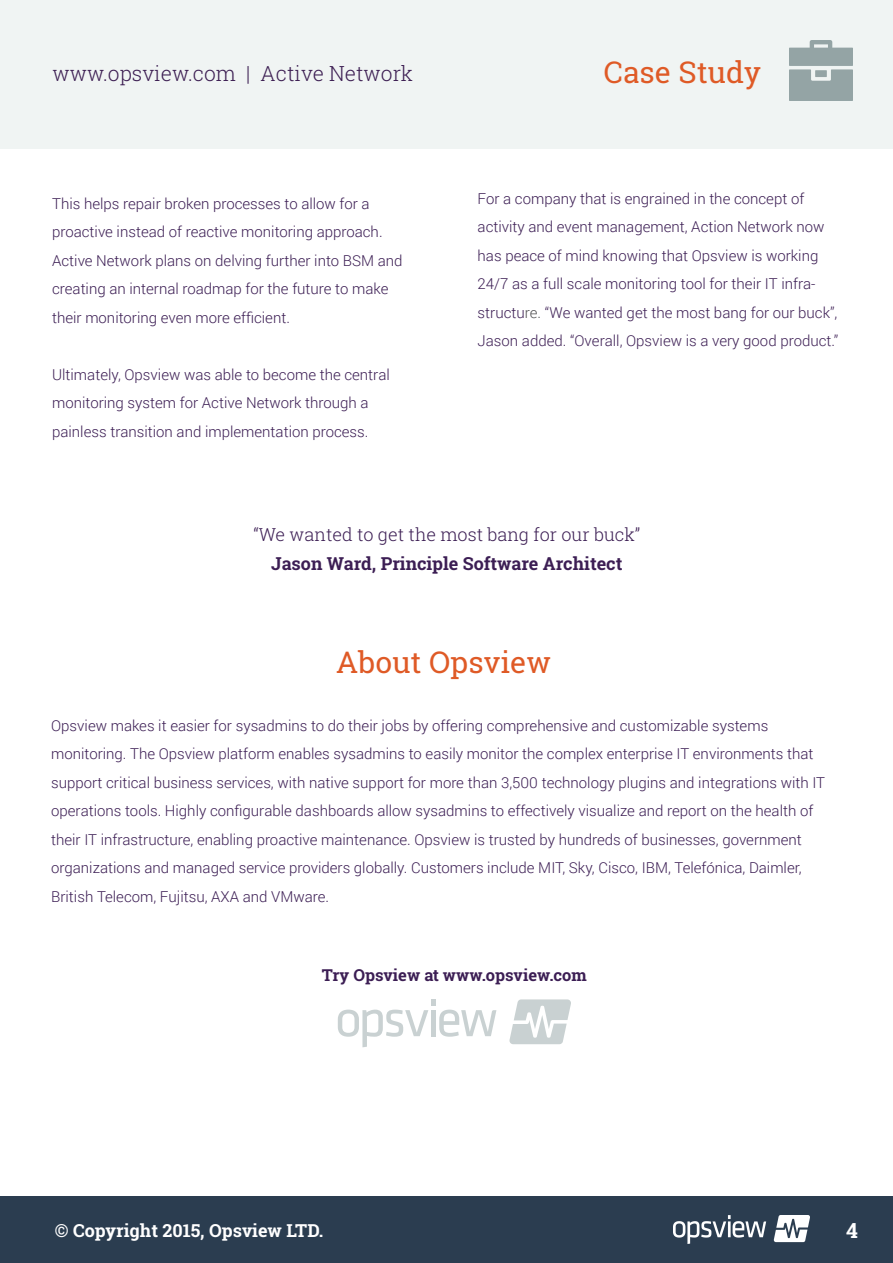
<style>
.page{position:relative;width:893px;height:1263px;background:#fff}
.page>*{position:absolute;margin:0;border:0;box-sizing:border-box;transform-origin:0 0}
.t1{font:30px "Roboto Slab";color:#df5a26}
.t2{font:300 21px "Roboto Slab";color:#3d1f53}
.t3{font:700 21px "Roboto Slab";color:#fff}
.t4{font:300 18px "Roboto Slab";color:#3c1e54}
.t5{font:700 18px "Roboto Slab";color:#3c1e54}
.t6{font:700 18px "Roboto Slab";color:#fff}
.t7{font:700 16.5px "Roboto Slab";color:#3c1e54}
.t8{font:300 15px/28.5px "Roboto";color:#3c1e54}
.s1{color:#525254}
.s2{color:#3e2055}
</style>
<div class="page">
<div style="left:0;top:1196px;width:893px;height:67px;background:#2b3d50"></div>
<img style="left:674px;top:1215px;width:136px;height:28px">
<div style="left:0;top:0;width:893px;height:149px;background:#f0f4f3"></div>
<img style="left:789px;top:40px;width:64px;height:61px">
<svg style="left:338px;top:999px;width:158px;height:48px"></svg>
<svg style="left:509px;top:999px;width:62px;height:45px"></svg>
<h2 class="t2" style="left:53px;top:59px;width:362px">www.opsview.com | Active Network</h2>
<h1 class="t1" style="left:604px;top:52px;width:159px">Case Study</h1>
<p class="t8" style="left:52px;top:189px;width:352px">This helps repair broken processes to allow for a proactive instead of reactive monitoring approach.<br>Active Network plans on delving further into BSM and creating an internal roadmap for the future to make their monitoring even more efficient.</p>
<p class="t8" style="left:52px;top:360px;width:339px">Ultimately, Opsview was able to become the central monitoring system for Active Network through a painless transition and implementation process.</p>
<p class="t8" style="left:478px;top:184px;width:362px">For a company that is engrained in the concept of activity and event management, Action Network now has peace of mind knowing that Opsview is working 24/7 as a full scale monitoring tool for their IT infra&shy;structu<span class="s1">re.</span> <span class="s2">“We wanted get the most bang for our buck”, Jason added. “Overall, Opsview is a very good product.”</span></p>
<p class="t4" style="left:253px;top:522px;width:388px">“We wanted to get the most bang for our buck”</p>
<p class="t5" style="left:271px;top:551px;width:353px">Jason Ward, Principle Software Architect</p>
<h1 class="t1" style="left:336px;top:641px;width:217px">About Opsview</h1>
<p class="t8" style="left:51px;top:711px;width:775px">Opsview makes it easier for sysadmins to do their jobs by offering comprehensive and customizable systems monitoring. The Opsview platform enables sysadmins to easily monitor the complex enterprise IT environments that support critical business services, with native support for more than 3,500 technology plugins and integrations with IT operations tools. Highly configurable dashboards allow sysadmins to effectively visualize and report on the health of their IT infrastructure, enabling proactive maintenance. Opsview is trusted by hundreds of businesses, government organizations and managed service providers globally. Customers include MIT, Sky, Cisco, IBM, Telefónica, Daimler, British Telecom, Fujitsu, AXA and VMware.</p>
<p class="t7" style="left:322px;top:963px;width:266px">Try Opsview at www.opsview.com</p>
<p class="t6" style="left:55px;top:1218px;width:270px">© Copyright 2015, Opsview LTD.</p>
<h2 class="t3" style="left:846px;top:1215px;width:13px">4</h2>
</div>
